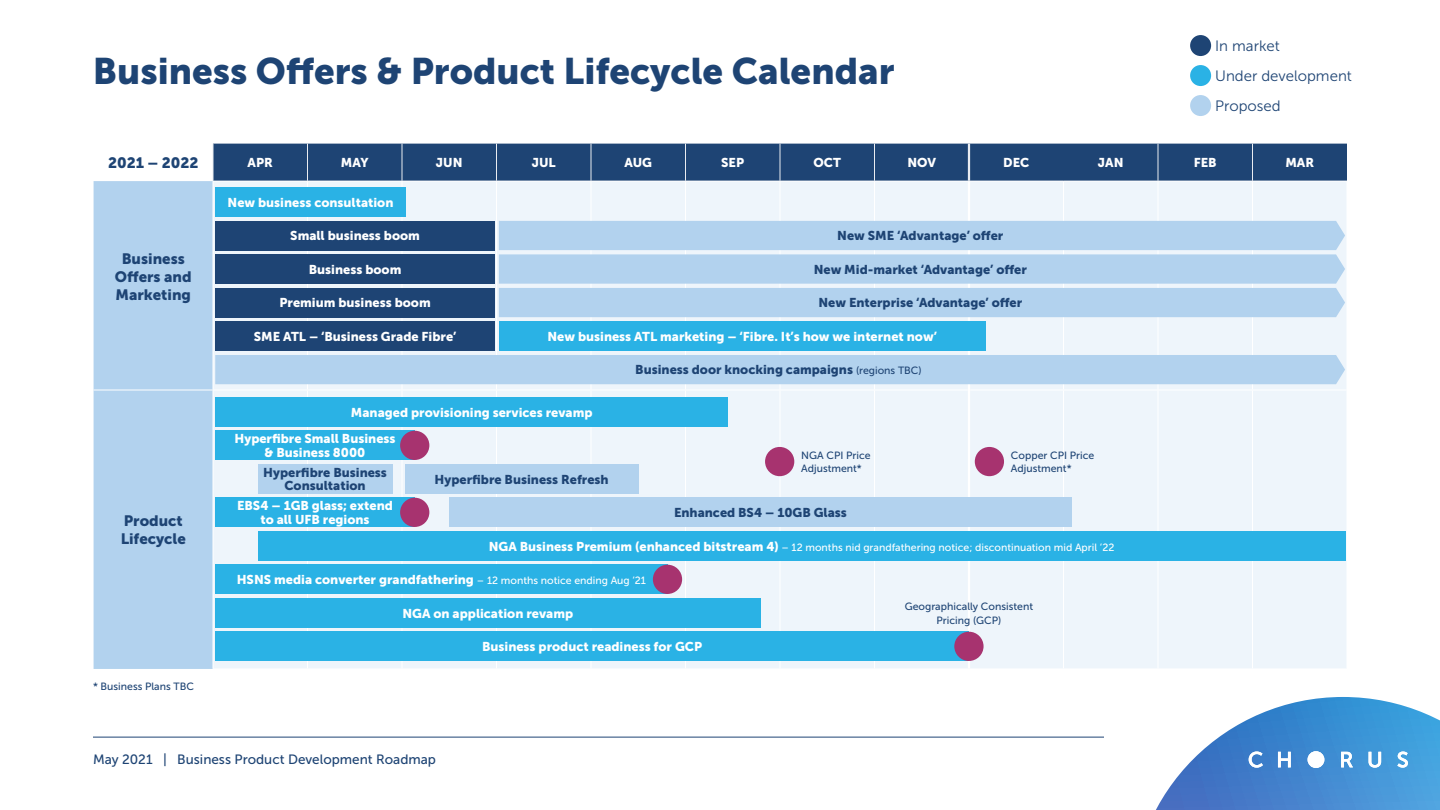
<style>
.page{position:relative;width:1440px;height:810px;background:#fff}
.page>*{position:absolute;margin:0;border:0;box-sizing:border-box;transform-origin:0 0}
.t1{font:36.75px "Museo Sans 900";color:#1e4474}
.t2{font:15px/18px "Museo Sans 900";color:#1e4474;text-align:center}
.t3{font:15px "Museo Sans 300";color:#1e4474}
.t4{font:13.5px "Museo Sans 500";color:#1e4474}
.t5{font:12.75px/13.5px "Museo Sans 900";color:#fff;text-align:center}
.t6{font:12.75px/13.5px "Museo Sans 900";color:#1e4474;text-align:center}
.t7{font:10.5px/13.5px "Museo Sans 500";color:#1e4474}
.t8{font:10.5px "Museo Sans 500";color:#fff}
.s1{font-family:"Museo Sans 500";font-size:10.5px}
.s2{font-family:"Museo Sans 900";font-size:12.75px}
</style>
<div class="page">
<hr style="left:93px;top:737px;width:1011px;height:1px;background:#1e4474">
<div style="left:1190px;top:35px;width:21px;height:21px;background:#1e4474;border-radius:50%"></div>
<div style="left:1190px;top:65px;width:21px;height:21px;background:#2ab2e5;border-radius:50%"></div>
<div style="left:1190px;top:95px;width:21px;height:21px;background:#b2d2ee;border-radius:50%"></div>
<div style="left:214px;top:144px;width:1133px;height:37px;background:#1e4474"></div>
<div style="left:94px;top:181px;width:119px;height:488px;background:#b2d2ee"></div>
<div style="left:214px;top:182px;width:1132px;height:486px;background:#eef5fb"></div>
<hr style="left:213px;top:144px;width:1px;height:37px;background:#e9ecf1">
<hr style="left:307px;top:144px;width:1px;height:37px;background:#e9ecf1">
<hr style="left:402px;top:144px;width:1px;height:37px;background:#e9ecf1">
<hr style="left:591px;top:144px;width:1px;height:37px;background:#e9ecf1">
<hr style="left:685px;top:144px;width:1px;height:37px;background:#e9ecf1">
<hr style="left:780px;top:144px;width:1px;height:37px;background:#e9ecf1">
<hr style="left:874px;top:144px;width:1px;height:37px;background:#e9ecf1">
<hr style="left:1158px;top:144px;width:1px;height:37px;background:#e9ecf1">
<hr style="left:1252px;top:144px;width:1px;height:37px;background:#e9ecf1">
<hr style="left:307px;top:181px;width:1px;height:209px;background:#fff">
<hr style="left:402px;top:181px;width:1px;height:209px;background:#fff">
<hr style="left:496px;top:181px;width:1px;height:209px;background:#fff">
<hr style="left:591px;top:181px;width:1px;height:209px;background:#fff">
<hr style="left:685px;top:181px;width:1px;height:209px;background:#fff">
<hr style="left:780px;top:181px;width:1px;height:209px;background:#fff">
<hr style="left:874px;top:181px;width:1px;height:209px;background:#fff">
<hr style="left:1063px;top:181px;width:1px;height:209px;background:#fff">
<hr style="left:1158px;top:181px;width:1px;height:209px;background:#fff">
<hr style="left:1252px;top:181px;width:1px;height:209px;background:#fff">
<hr style="left:213px;top:390px;width:95px;height:1px;background:#fff">
<hr style="left:308px;top:390px;width:94px;height:1px;background:#fff">
<hr style="left:307px;top:390px;width:1px;height:279px;background:#fff">
<hr style="left:402px;top:390px;width:94px;height:1px;background:#fff">
<hr style="left:402px;top:390px;width:1px;height:279px;background:#fff">
<hr style="left:496px;top:390px;width:95px;height:1px;background:#fff">
<hr style="left:496px;top:390px;width:1px;height:279px;background:#fff">
<hr style="left:591px;top:390px;width:95px;height:1px;background:#fff">
<hr style="left:591px;top:390px;width:1px;height:279px;background:#fff">
<hr style="left:686px;top:390px;width:94px;height:1px;background:#fff">
<hr style="left:685px;top:390px;width:1px;height:279px;background:#fff">
<hr style="left:780px;top:390px;width:94px;height:1px;background:#fff">
<hr style="left:780px;top:390px;width:1px;height:279px;background:#fff">
<hr style="left:874px;top:390px;width:94px;height:1px;background:#fff">
<hr style="left:874px;top:390px;width:1px;height:279px;background:#fff">
<hr style="left:970px;top:390px;width:94px;height:1px;background:#fff">
<hr style="left:1064px;top:390px;width:94px;height:1px;background:#fff">
<hr style="left:1063px;top:390px;width:1px;height:279px;background:#fff">
<hr style="left:1158px;top:390px;width:94px;height:1px;background:#fff">
<hr style="left:1158px;top:390px;width:1px;height:279px;background:#fff">
<hr style="left:1252px;top:390px;width:95px;height:1px;background:#fff">
<hr style="left:1252px;top:390px;width:1px;height:279px;background:#fff">
<hr style="left:94px;top:390px;width:119px;height:1px;background:#fff">
<hr style="left:496px;top:144px;width:1px;height:37px;background:#e9ecf1">
<hr style="left:968px;top:144px;width:2px;height:37px;background:#e9ecf1">
<hr style="left:968px;top:181px;width:2px;height:209px;background:#fff">
<hr style="left:968px;top:390px;width:2px;height:279px;background:#fff">
<div style="left:258px;top:464px;width:134px;height:29px;background:#b2d2ee"></div>
<div style="left:405px;top:464px;width:234px;height:29px;background:#b2d2ee"></div>
<div style="left:449px;top:498px;width:623px;height:29px;background:#b2d2ee"></div>
<div style="left:215px;top:187px;width:191px;height:30px;background:#2ab2e5"></div>
<div style="left:499px;top:321px;width:487px;height:30px;background:#2ab2e5"></div>
<div style="left:215px;top:254px;width:280px;height:30px;background:#1e4474"></div>
<div style="left:215px;top:321px;width:280px;height:30px;background:#1e4474"></div>
<div style="left:215px;top:221px;width:280px;height:29px;background:#1e4474"></div>
<div style="left:215px;top:288px;width:280px;height:29px;background:#1e4474"></div>
<div style="left:215px;top:397px;width:513px;height:29px;background:#2ab2e5"></div>
<div style="left:215px;top:431px;width:200px;height:29px;background:#2ab2e5"></div>
<div style="left:215px;top:498px;width:200px;height:29px;background:#2ab2e5"></div>
<div style="left:258px;top:531px;width:1087px;height:29px;background:#2ab2e5"></div>
<div style="left:215px;top:565px;width:453px;height:29px;background:#2ab2e5"></div>
<div style="left:215px;top:632px;width:754px;height:29px;background:#2ab2e5"></div>
<div style="left:215px;top:598px;width:545px;height:29px;background:#2ab2e5"></div>
<svg style="left:499px;top:221px;width:846px;height:96px"></svg>
<div style="left:215px;top:355px;width:1130px;height:29px;background:#b2d2ee"></div>
<div style="left:400px;top:431px;width:29px;height:29px;background:#a7336f;border-radius:50%"></div>
<div style="left:400px;top:498px;width:29px;height:29px;background:#a7336f;border-radius:50%"></div>
<div style="left:653px;top:565px;width:29px;height:29px;background:#a7336f;border-radius:50%"></div>
<div style="left:954px;top:632px;width:30px;height:29px;background:#a7336f;border-radius:50%"></div>
<div style="left:765px;top:447px;width:29px;height:29px;background:#a7336f;border-radius:50%"></div>
<div style="left:975px;top:447px;width:29px;height:29px;background:#a7336f;border-radius:50%"></div>
<svg style="left:1156px;top:697px;width:284px;height:113px"></svg>
<p class="t1" style="left:93px;top:51px;width:803px">Business Offers &amp; Product Lifecycle Calendar</p>
<p class="t3" style="left:1215px;top:37px;width:66px">In market</p>
<p class="t3" style="left:1215px;top:67px;width:138px">Under development</p>
<p class="t3" style="left:1215px;top:97px;width:67px">Proposed</p>
<p class="t2" style="left:108px;top:154px;width:92px">2021 – 2022</p>
<p class="t5" style="left:248px;top:156px;width:27px">APR</p>
<p class="t5" style="left:341px;top:156px;width:29px">MAY</p>
<p class="t5" style="left:436px;top:156px;width:28px">JUN</p>
<p class="t5" style="left:532px;top:156px;width:26px">JUL</p>
<p class="t5" style="left:624px;top:156px;width:29px">AUG</p>
<p class="t5" style="left:721px;top:156px;width:24px">SEP</p>
<p class="t5" style="left:814px;top:156px;width:29px">OCT</p>
<p class="t5" style="left:907px;top:156px;width:30px">NOV</p>
<p class="t5" style="left:1003px;top:156px;width:28px">DEC</p>
<p class="t5" style="left:1098px;top:156px;width:27px">JAN</p>
<p class="t5" style="left:1194px;top:156px;width:24px">FEB</p>
<p class="t5" style="left:1285px;top:156px;width:30px">MAR</p>
<p class="t2" style="left:115px;top:250px;width:78px">Business<br>Offers and<br>Marketing</p>
<p class="t2" style="left:121px;top:512px;width:67px;text-align:left">Product<br>Lifecycle</p>
<p class="t7" style="left:93px;top:680px;width:103px">* Business Plans TBC</p>
<p class="t5" style="left:227px;top:195px;width:168px">New business consultation</p>
<p class="t5" style="left:290px;top:229px;width:131px">Small business boom</p>
<p class="t5" style="left:309px;top:263px;width:94px">Business boom</p>
<p class="t5" style="left:280px;top:296px;width:153px">Premium business boom</p>
<p class="t5" style="left:254px;top:330px;width:204px">SME ATL – ‘Business Grade Fibre’</p>
<p class="t6" style="left:837px;top:229px;width:168px">New SME ‘Advantage’ offer</p>
<p class="t6" style="left:814px;top:263px;width:215px">New Mid-market ‘Advantage’ offer</p>
<p class="t6" style="left:818px;top:296px;width:205px">New Enterprise ‘Advantage’ offer</p>
<p class="t5" style="left:547px;top:330px;width:391px">New business ATL marketing – ‘Fibre. It’s how we internet now’</p>
<p class="t6" style="left:635px;top:363px;width:288px">Business door knocking campaigns <span class="s1">(regions TBC)</span></p>
<p class="t5" style="left:351px;top:405px;width:243px">Managed provisioning services revamp</p>
<p class="t5" style="left:234px;top:432px;width:163px">Hyperfibre Small Business &amp; Business 8000</p>
<p class="t6" style="left:263px;top:466px;width:125px">Hyperfibre Business<br>Consultation</p>
<p class="t6" style="left:435px;top:472px;width:176px">Hyperfibre Business Refresh</p>
<p class="t5" style="left:237px;top:499px;width:157px">EBS4 – 1GB glass; extend to all UFB regions</p>
<p class="t7" style="left:801px;top:448px;width:71px">NGA CPI Price<br>Adjustment*</p>
<p class="t7" style="left:1011px;top:448px;width:85px">Copper CPI Price<br>Adjustment*</p>
<p class="t6" style="left:674px;top:506px;width:174px">Enhanced BS4 – 10GB Glass</p>
<p class="t8" style="left:489px;top:541px;width:627px"><span class="s2">NGA Business Premium (enhanced bitstream 4)</span> – 12 months nid grandfathering notice; discontinuation mid April ‘22</p>
<p class="t5" style="left:237px;top:573px;width:411px">HSNS media converter grandfathering <span class="s1">– 12 months notice ending Aug ‘21</span></p>
<p class="t5" style="left:402px;top:606px;width:172px">NGA on application revamp</p>
<p class="t5" style="left:482px;top:640px;width:222px">Business product readiness for GCP</p>
<p class="t7" style="left:905px;top:600px;width:130px;text-align:center">Geographically Consistent<br>Pricing (GCP)</p>
<p class="t4" style="left:93px;top:752px;width:345px">May 2021 | Business Product Development Roadmap</p>
</div>
